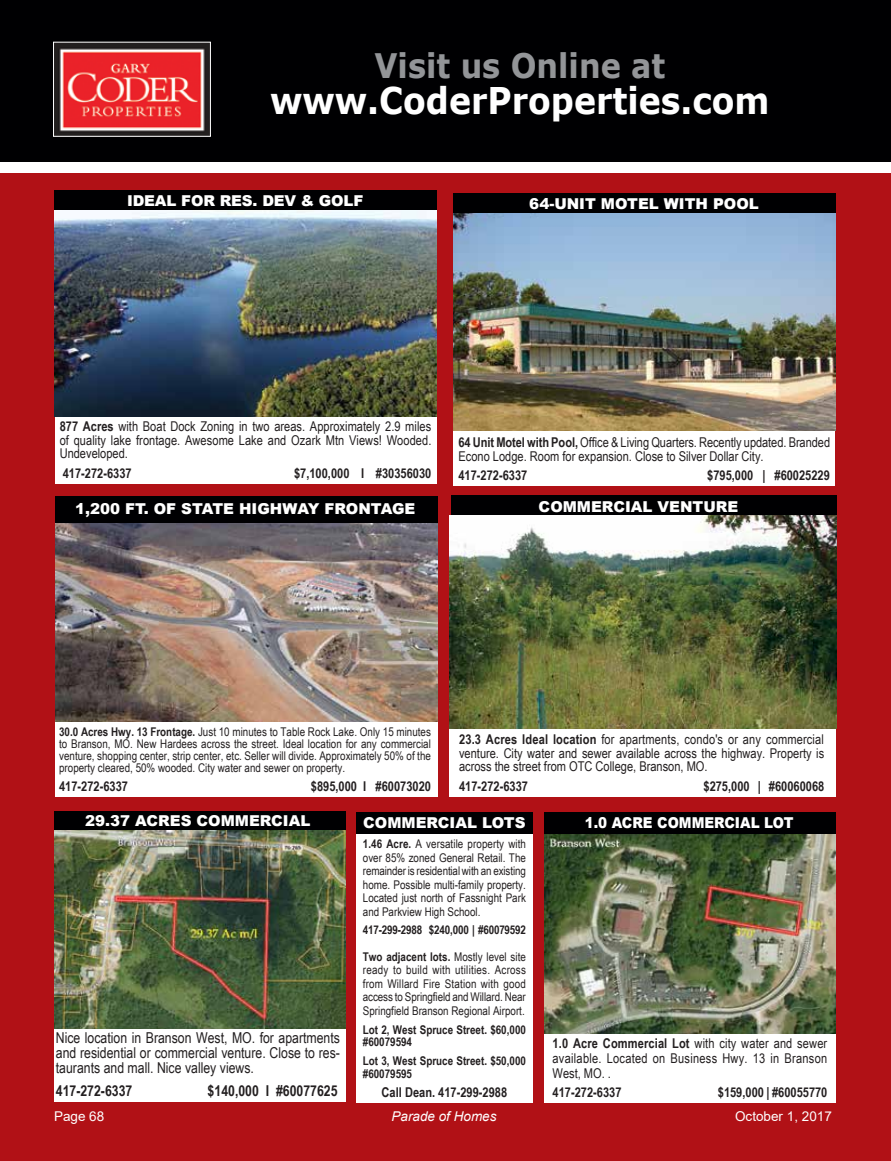
<style>
.page{position:relative;width:891px;height:1161px;background:#fff}
.page>*{position:absolute;margin:0;border:0;box-sizing:border-box;transform-origin:0 0}
.t1{font:700 36.75px "Verdana";color:#fff;scale:.9 1}
.t2{font:700 33.75px "Verdana";color:#939598;scale:.9 1}
.t3{font:900 15px "Arial";color:#fff}
.t4{font:15px/15px "Arial Narrow Special G1";color:#231f20;text-align:justify}
.t5{font:700 15px "Arial Narrow Special G1";color:#231f20}
.t6{font:900 15px "Arial";color:#fff;scale:.9 1}
.t7{font:13.5px/13.5px "Arial Narrow Special G1";color:#231f20;text-align:justify}
.t8{font:700 13.5px "Arial Narrow Special G1";color:#231f20}
.t9{font:13.5px "Arial";color:#fff}
.t10{font:italic 13.5px "Arial";color:#fff}
.t11{font:12px/13.5px "Arial Narrow Special G1";color:#231f20;text-align:justify}
.t12{font:700 12px/12.8px "Arial Narrow Special G1";color:#231f20}
.s1{font-weight:700}
</style>
<div class="page">
<div style="left:0;top:0;width:891px;height:162px;background:#000002"></div>
<img style="left:55px;top:44px;width:154px;height:91px">
<div style="left:53px;top:42px;width:158px;height:95px;border:1px solid #fff"></div>
<div style="left:0;top:173px;width:891px;height:988px;background:#b11116"></div>
<div style="left:544px;top:999px;width:292px;height:103px;background:#fff"></div>
<img style="left:544px;top:833px;width:292px;height:201px">
<div style="left:544px;top:812px;width:292px;height:21px;background:#000002"></div>
<div style="left:54px;top:952px;width:292px;height:150px;background:#fff"></div>
<img style="left:54px;top:829px;width:292px;height:199px">
<div style="left:54px;top:811px;width:292px;height:18px;background:#000002"></div>
<div style="left:356px;top:831px;width:176px;height:271px;background:#fff"></div>
<div style="left:356px;top:812px;width:176px;height:21px;background:#000002"></div>
<div style="left:451px;top:495px;width:386px;height:22px;background:#000002"></div>
<div style="left:450px;top:696px;width:386px;height:100px;background:#fff"></div>
<img style="left:450px;top:516px;width:386px;height:213px">
<div style="left:55px;top:412px;width:382px;height:71px;background:#fff"></div>
<img style="left:55px;top:210px;width:382px;height:206px">
<div style="left:54px;top:191px;width:383px;height:19px;background:#000002"></div>
<div style="left:55px;top:717px;width:383px;height:79px;background:#fff"></div>
<img style="left:55px;top:523px;width:383px;height:199px">
<div style="left:55px;top:496px;width:383px;height:27px;background:#000002"></div>
<div style="left:453px;top:415px;width:382px;height:71px;background:#fff"></div>
<img style="left:453px;top:212px;width:383px;height:219px">
<div style="left:453px;top:193px;width:383px;height:19px;background:#000002"></div>
<h2 class="t2" style="left:374px;top:42px;width:325px">Visit us Online at</h2>
<h1 class="t1" style="left:270px;top:75px;width:557px">www.CoderProperties.com</h1>
<p class="t3" style="left:127px;top:192px;width:238px">I DEAL FOR RES. DEV &amp; GOLF</p>
<p class="t3" style="left:529px;top:194px;width:231px">64-UNIT MOTEL WITH POOL</p>
<p class="t7" style="left:60px;top:419px;width:373px"><span class="s1">877 Acres</span> with Boat Dock Zoning in two areas. Approximately 2.9 miles of quality lake frontage. Awesome Lake and Ozark Mtn Views! Wooded.<br>Undeveloped.</p>
<p class="t8" style="left:63px;top:464px;width:70px">417-272-6337</p>
<p class="t8" style="left:294px;top:464px;width:139px">$7,100,000 I #30356030</p>
<p class="t3" style="left:75px;top:499px;width:342px">1,200 FT. OF STATE HIGHWAY FRONTAGE</p>
<p class="t7" style="left:458px;top:435px;width:373px"><span class="s1">64 Unit Motel with Pool,</span> Office &amp; Living Quarters. Recently updated. Branded<br>Econo Lodge. Room for expansion. Close to Silver Dollar City.</p>
<p class="t8" style="left:458px;top:467px;width:70px">417-272-6337</p>
<p class="t8" style="left:707px;top:467px;width:124px">$795,000 | #60025229</p>
<p class="t3" style="left:539px;top:497px;width:201px">COMMERCIAL VENTURE</p>
<p class="t11" style="left:59px;top:725px;width:373px;line-height:12px"><span class="s1">30.0 Acres Hwy. 13 Frontage.</span> Just 10 minutes to Table Rock Lake. Only 15 minutes to Branson, MO. New Hardees across the street. Ideal location for any commercial venture, shopping center, strip center, etc. Seller will divide. Approximately 50% of the property cleared, 50% wooded. City water and sewer on property.</p>
<p class="t8" style="left:59px;top:778px;width:70px">417-272-6337</p>
<p class="t8" style="left:311px;top:778px;width:122px">$895,000 I #60073020</p>
<p class="t7" style="left:459px;top:732px;width:367px"><span class="s1">23.3 Acres Ideal location</span> for apartments, condo's or any commercial venture. City water and sewer available across the highway. Property is across the street from OTC College, Branson, MO.</p>
<p class="t8" style="left:459px;top:777px;width:70px">417-272-6337</p>
<p class="t8" style="left:704px;top:777px;width:122px">$275,000 | #60060068</p>
<p class="t3" style="left:85px;top:812px;width:227px">29.37 ACRES COMMERCIAL</p>
<p class="t4" style="left:56px;top:1030px;width:286px">Nice location in Branson West, MO. for apartments and residential or commercial venture. Close to res&shy;taurants and mall. Nice valley views.</p>
<p class="t5" style="left:56px;top:1081px;width:78px">417-272-6337</p>
<p class="t5" style="left:208px;top:1081px;width:131px">$140,000 I #60077625</p>
<p class="t3" style="left:363px;top:813px;width:153px">COMMERCIAL LOTS</p>
<p class="t11" style="left:363px;top:837px;width:165px"><span class="s1">1.46 Acre.</span> A versatile property with over 85% zoned General Retail. The remainder is residential with an existing home. Possible multi-family property.<br>Located just north of Fassnight Park and Parkview High School.</p>
<p class="t12" style="left:363px;top:923px;width:165px">417-299-2988 $240,000 | #60079592</p>
<p class="t11" style="left:363px;top:949px;width:165px"><span class="s1">Two adjacent lots.</span> Mostly level site ready to build with utilities. Across from Willard Fire Station with good access to Springfield and Willard. Near Springfield Branson Regional Airport.</p>
<p class="t12" style="left:363px;top:1023px;width:165px">Lot 2, West Spruce Street. $60,000 #60079594</p>
<p class="t12" style="left:363px;top:1054px;width:165px">Lot 3, West Spruce Street. $50,000 #60079595</p>
<p class="t8" style="left:382px;top:1084px;width:127px">Call Dean. 417-299-2988</p>
<p class="t6" style="left:585px;top:813px;width:229px">1.0 ACRE COMMERCIAL LOT</p>
<p class="t7" style="left:553px;top:1035px;width:276px;line-height:15px"><span class="s1">1.0 Acre Commercial Lot</span> with city water and sewer available. Located on Business Hwy. 13 in Branson West, MO. .</p>
<p class="t8" style="left:553px;top:1084px;width:70px">417-272-6337</p>
<p class="t8" style="left:718px;top:1084px;width:111px">$159,000 | #60055770</p>
<p class="t9" style="left:54px;top:1107px;width:52px">Page 68</p>
<p class="t10" style="left:392px;top:1107px;width:107px">Parade of Homes</p>
<p class="t9" style="left:735px;top:1107px;width:98px">October 1, 2017</p>
</div>
